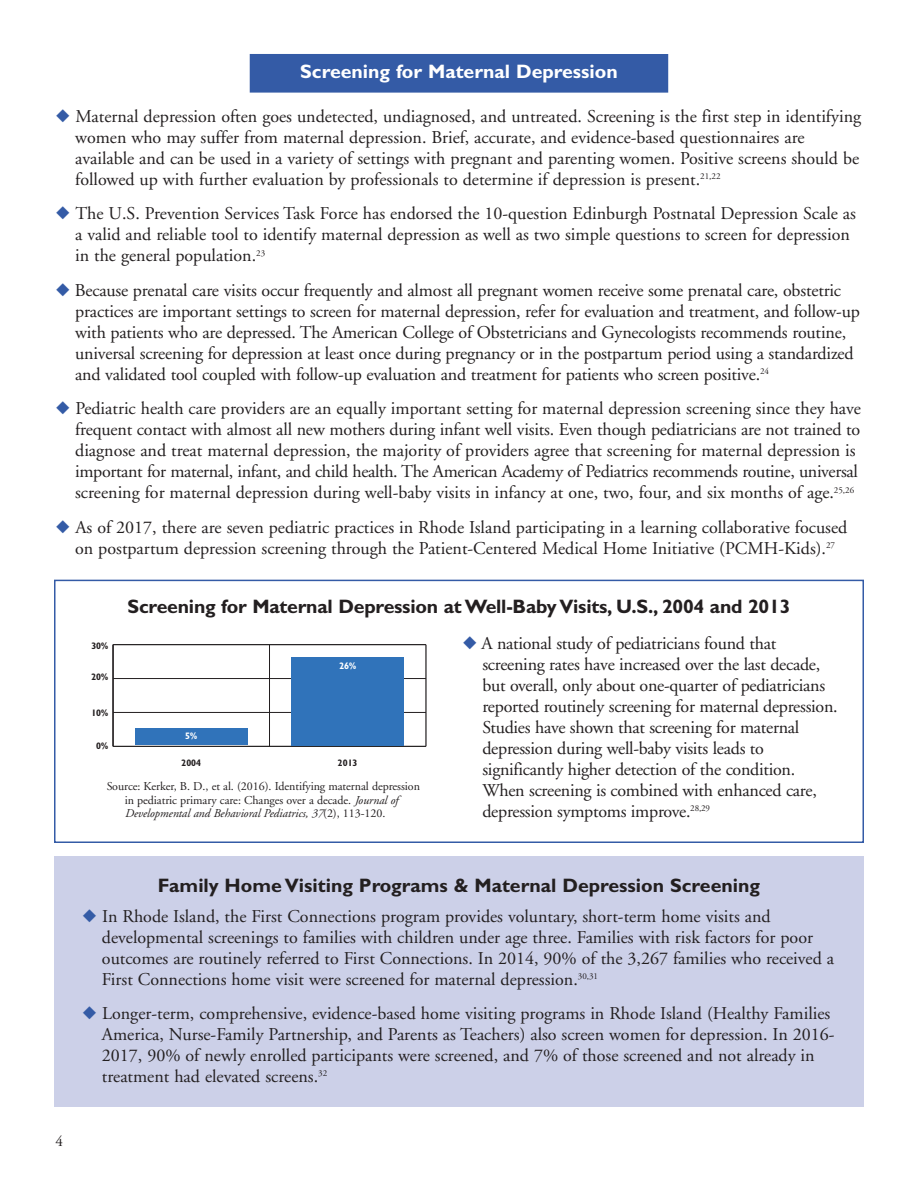
<style>
.page{position:relative;width:918px;height:1188px;background:#fff}
.page>*{position:absolute;margin:0;border:0;box-sizing:border-box;transform-origin:0 0}
.t1{font:700 19.5px "Gill Sans";letter-spacing:-.01em;color:#231f20}
.t2{font:700 19.5px "Gill Sans";color:#fff}
.t3{font:18px/21px "Adobe Garamond";color:#231f20}
.t4{font:15px "Adobe Garamond";color:#231f20}
.t5{font:12px/13.5px "Adobe Garamond";letter-spacing:-.005em;color:#231f20}
.t6{font:700 condensed 9.45px "Gill Sans";color:#231f20}
.t7{font:700 condensed 9.45px "Gill Sans";color:#fff}
.s1{color:#345ba6}
.s2{font-style:italic}
</style>
<div class="page">
<div style="left:54px;top:580px;width:810px;height:263px;border:2px solid #345ba6"></div>
<div style="left:250px;top:54px;width:418px;height:39px;background:#345ba6"></div>
<hr style="left:113px;top:746px;width:313px;height:1px;background:#231f20">
<hr style="left:269px;top:645px;width:1px;height:101px;background:#231f20">
<hr style="left:425px;top:645px;width:2px;height:101px;background:#231f20">
<hr style="left:112px;top:645px;width:2px;height:101px;background:#231f20">
<hr style="left:113px;top:712px;width:313px;height:1px;background:#231f20">
<hr style="left:113px;top:678px;width:313px;height:1px;background:#231f20">
<hr style="left:113px;top:644px;width:313px;height:1px;background:#231f20">
<div style="left:135px;top:728px;width:113px;height:17px;background:#3073ba"></div>
<div style="left:291px;top:657px;width:113px;height:89px;background:#3073ba"></div>
<div style="left:54px;top:856px;width:810px;height:251px;background:#ccd0e8"></div>
<p class="t2" style="left:300px;top:64px;width:319px">Screening for Maternal Depression</p>
<p class="t3" style="left:75px;top:107px;width:788px;text-indent:-19px"><span class="s1">◆</span> Maternal depression often goes undetected, undiagnosed, and untreated. Screening is the first step in identifying women who may suffer from maternal depression. Brief, accurate, and evidence-based questionnaires are available and can be used in a variety of settings with pregnant and parenting women. Positive screens should be followed up with further evaluation by professionals to determine if depression is present.<sup>21,22</sup></p>
<p class="t3" style="left:75px;top:205px;width:782px;text-indent:-19px"><span class="s1">◆</span> The U.S. Prevention Services Task Force has endorsed the 10-question Edinburgh Postnatal Depression Scale as a valid and reliable tool to identify maternal depression as well as two simple questions to screen for depression in the general population.<sup>23</sup></p>
<p class="t3" style="left:75px;top:281px;width:786px;text-indent:-19px"><span class="s1">◆</span> Because prenatal care visits occur frequently and almost all pregnant women receive some prenatal care, obstetric practices are important settings to screen for maternal depression, refer for evaluation and treatment, and follow-up with patients who are depressed. The American College of Obstetricians and Gynecologists recommends routine, universal screening for depression at least once during pregnancy or in the postpartum period using a standardized and validated tool coupled with follow-up evaluation and treatment for patients who screen positive.<sup>24</sup></p>
<p class="t3" style="left:75px;top:400px;width:787px;text-indent:-19px"><span class="s1">◆</span> Pediatric health care providers are an equally important setting for maternal depression screening since they have frequent contact with almost all new mothers during infant well visits. Even though pediatricians are not trained to diagnose and treat maternal depression, the majority of providers agree that screening for maternal depression is important for maternal, infant, and child health. The American Academy of Pediatrics recommends routine, universal screening for maternal depression during well-baby visits in infancy at one, two, four, and six months of age.<sup>25,26</sup></p>
<p class="t3" style="left:56px;top:518px;width:793px;text-align:center"><span class="s1">◆</span> As of 2017, there are seven pediatric practices in Rhode Island participating in a learning collaborative focused on postpartum depression screening through the Patient-Centered Medical Home Initiative (PCMH-Kids).<sup>27</sup></p>
<p class="t1" style="left:127px;top:599px;width:665px">Screening for Maternal Depression at Well-BabyVisits, U.S., 2004 and 2013</p>
<p class="t6" style="left:91px;top:642px;width:18px">30%</p>
<p class="t6" style="left:91px;top:674px;width:18px">20%</p>
<p class="t6" style="left:91px;top:710px;width:18px">10%</p>
<p class="t6" style="left:96px;top:742px;width:13px">0%</p>
<p class="t7" style="left:185px;top:732px;width:13px">5%</p>
<p class="t7" style="left:339px;top:663px;width:18px">26%</p>
<p class="t6" style="left:181px;top:759px;width:21px">2004</p>
<p class="t6" style="left:338px;top:759px;width:21px">2013</p>
<p class="t5" style="left:125px;top:781px;width:297px;text-indent:-18px">Source: Kerker, B. D., et al. (2016). Identifying maternal depression in pediatric primary care: Changes over a decade. <span class="s2">Journal of<br>Developmental and Behavioral Pediatrics, 37</span>(2), 113-120.</p>
<p class="t3" style="left:482px;top:634px;width:357px;text-indent:-19px"><span class="s1">◆</span> A national study of pediatricians found that screening rates have increased over the last decade, but overall, only about one-quarter of pediatricians reported routinely screening for maternal depression.<br>Studies have shown that screening for maternal depression during well-baby visits leads to significantly higher detection of the condition.<br>When screening is combined with enhanced care, depression symptoms improve.<sup>28,29</sup></p>
<p class="t1" style="left:158px;top:878px;width:604px">Family Home Visiting Programs &amp; Maternal Depression Screening</p>
<p class="t3" style="left:102px;top:907px;width:734px;text-indent:-19px"><span class="s1">◆</span> In Rhode Island, the First Connections program provides voluntary, short-term home visits and developmental screenings to families with children under age three. Families with risk factors for poor outcomes are routinely referred to First Connections. In 2014, 90% of the 3,267 families who received a First Connections home visit were screened for maternal depression.<sup>30,31</sup></p>
<p class="t3" style="left:102px;top:1005px;width:734px;text-indent:-19px"><span class="s1">◆</span> Longer-term, comprehensive, evidence-based home visiting programs in Rhode Island (Healthy Families America, Nurse-Family Partnership, and Parents as Teachers) also screen women for depression. In 2016- 2017, 90% of newly enrolled participants were screened, and 7% of those screened and not already in treatment had elevated screens.<sup>32</sup></p>
<p class="t4" style="left:56px;top:1136px;width:9px">4</p>
</div>
